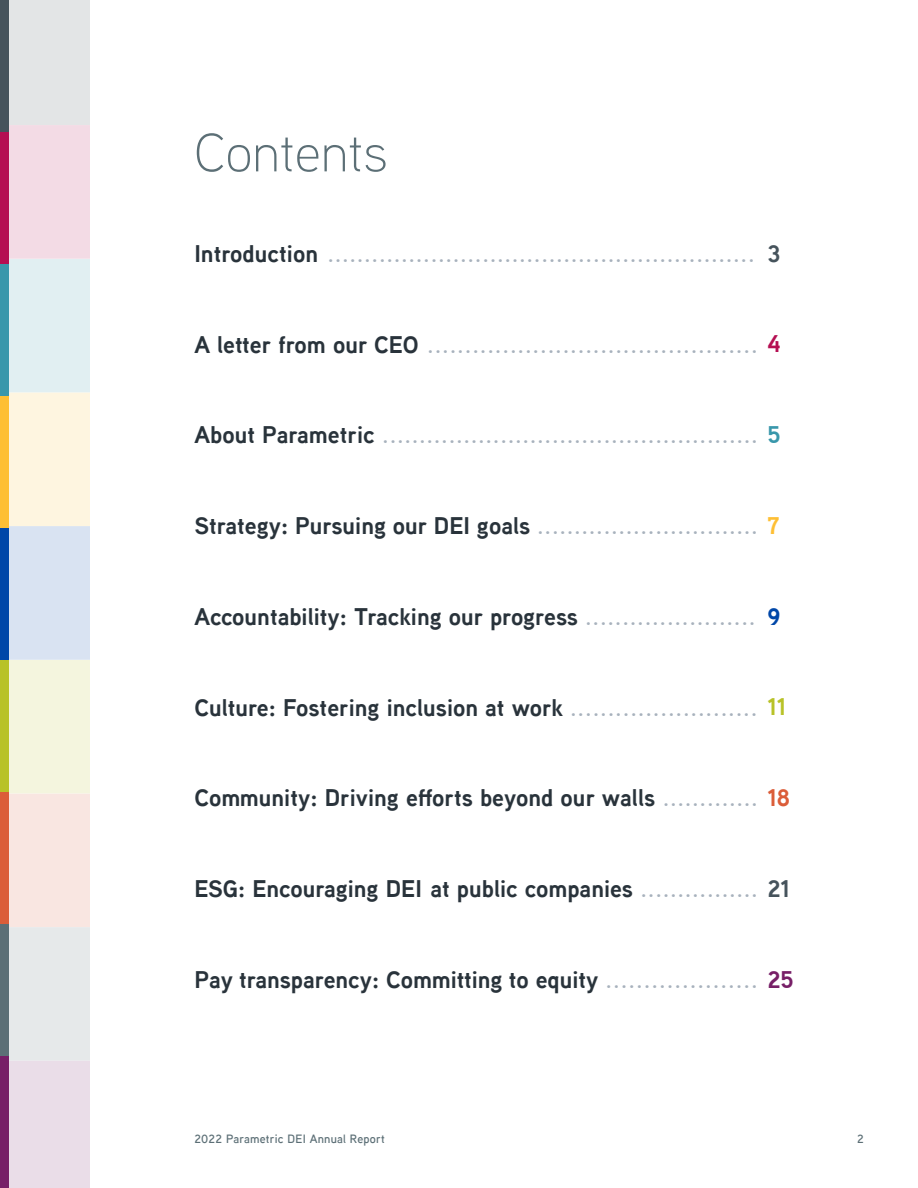
<style>
.page{position:relative;width:918px;height:1188px;background:#fff}
.page>*{position:absolute;margin:0;border:0;box-sizing:border-box;transform-origin:0 0}
.t1{font:300 54px "Aaux Next";color:#5c6f76}
.t2{font:30px "Aaux Next";color:#a8b2bd}
.t3{font:700 24px "Aaux Next";color:#29333b}
.t4{font:700 24px "Aaux Next";color:#46535c}
.t5{font:700 24px "Aaux Next";color:#b50f52}
.t6{font:700 24px "Aaux Next";color:#3997ab}
.t7{font:700 24px "Aaux Next";color:#febf34}
.t8{font:700 24px "Aaux Next";color:#0047a8}
.t9{font:600 12px "Aaux Next";letter-spacing:.02em;color:#5c6f76}
.s1{font-weight:700;font-size:24px;color:#29333b}
.s2{font-weight:400;font-size:30px;color:#a8b2bd}
.s3{color:#b8c228}
.s4{color:#db5d39}
.s5{color:#46535c}
.s6{color:#771f67}
</style>
<div class="page">
<div style="left:0;top:793px;width:90px;height:134px;background:#f9e6e1"></div>
<div style="left:0;top:660px;width:90px;height:133px;background:#f4f5de"></div>
<div style="left:0;top:526px;width:90px;height:134px;background:#d9e3f2"></div>
<div style="left:0;top:392px;width:90px;height:134px;background:#fef5e0"></div>
<div style="left:0;top:259px;width:90px;height:133px;background:#e1eff2"></div>
<div style="left:0;top:125px;width:90px;height:134px;background:#f3dbe5"></div>
<div style="left:0;top:0;width:90px;height:125px;background:#e3e5e6"></div>
<div style="left:0;top:927px;width:90px;height:134px;background:#e6e9ea"></div>
<div style="left:0;top:1061px;width:90px;height:127px;background:#eadde8"></div>
<div style="left:0;top:792px;width:9px;height:132px;background:#db5d39"></div>
<div style="left:0;top:660px;width:9px;height:132px;background:#b8c228"></div>
<div style="left:0;top:528px;width:9px;height:132px;background:#0047a8"></div>
<div style="left:0;top:396px;width:9px;height:132px;background:#febf34"></div>
<div style="left:0;top:264px;width:9px;height:132px;background:#3997ab"></div>
<div style="left:0;top:132px;width:9px;height:132px;background:#b50f52"></div>
<div style="left:0;top:0;width:9px;height:132px;background:#46535c"></div>
<div style="left:0;top:924px;width:9px;height:132px;background:#5c6f76"></div>
<div style="left:0;top:1056px;width:9px;height:132px;background:#771f67"></div>
<h1 class="t1" style="left:194px;top:117px;width:195px">Contents</h1>
<p class="t2" style="left:194px;top:231px;width:562px"><span class="s1">Introduction</span> ..........................................................</p>
<p class="t4" style="left:767px;top:236px;width:15px">3</p>
<p class="t2" style="left:194px;top:322px;width:565px"><span class="s1">A letter from our CEO</span> ............................................</p>
<p class="t5" style="left:767px;top:327px;width:15px">4</p>
<p class="t2" style="left:194px;top:413px;width:565px"><span class="s1">About Parametric</span> ...................................................</p>
<p class="t6" style="left:767px;top:418px;width:15px">5</p>
<p class="t2" style="left:194px;top:503px;width:565px"><span class="s1">Strategy: Pursuing our DEI goals</span> ..............................</p>
<p class="t7" style="left:767px;top:509px;width:14px">7</p>
<p class="t3" style="left:194px;top:600px;width:563px">Accountability: Tracking our progress <span class="s2">.......................</span></p>
<p class="t8" style="left:767px;top:599px;width:15px">9</p>
<p class="t3" style="left:194px;top:690px;width:594px">Culture: Fostering inclusion at work <span class="s2">.........................</span> <span class="s3">11</span></p>
<p class="t3" style="left:194px;top:781px;width:597px">Community: Driving efforts beyond our walls <span class="s2">.............</span> <span class="s4">18</span></p>
<p class="t3" style="left:194px;top:872px;width:597px">ESG: Encouraging DEI at public companies <span class="s2">................</span> <span class="s5">21</span></p>
<p class="t3" style="left:194px;top:963px;width:601px">Pay transparency: Committing to equity <span class="s2">....................</span> <span class="s6">25</span></p>
<p class="t9" style="left:194px;top:1130px;width:192px">2022 Parametric DEI Annual Report</p>
<p class="t9" style="left:857px;top:1130px;width:8px">2</p>
</div>
